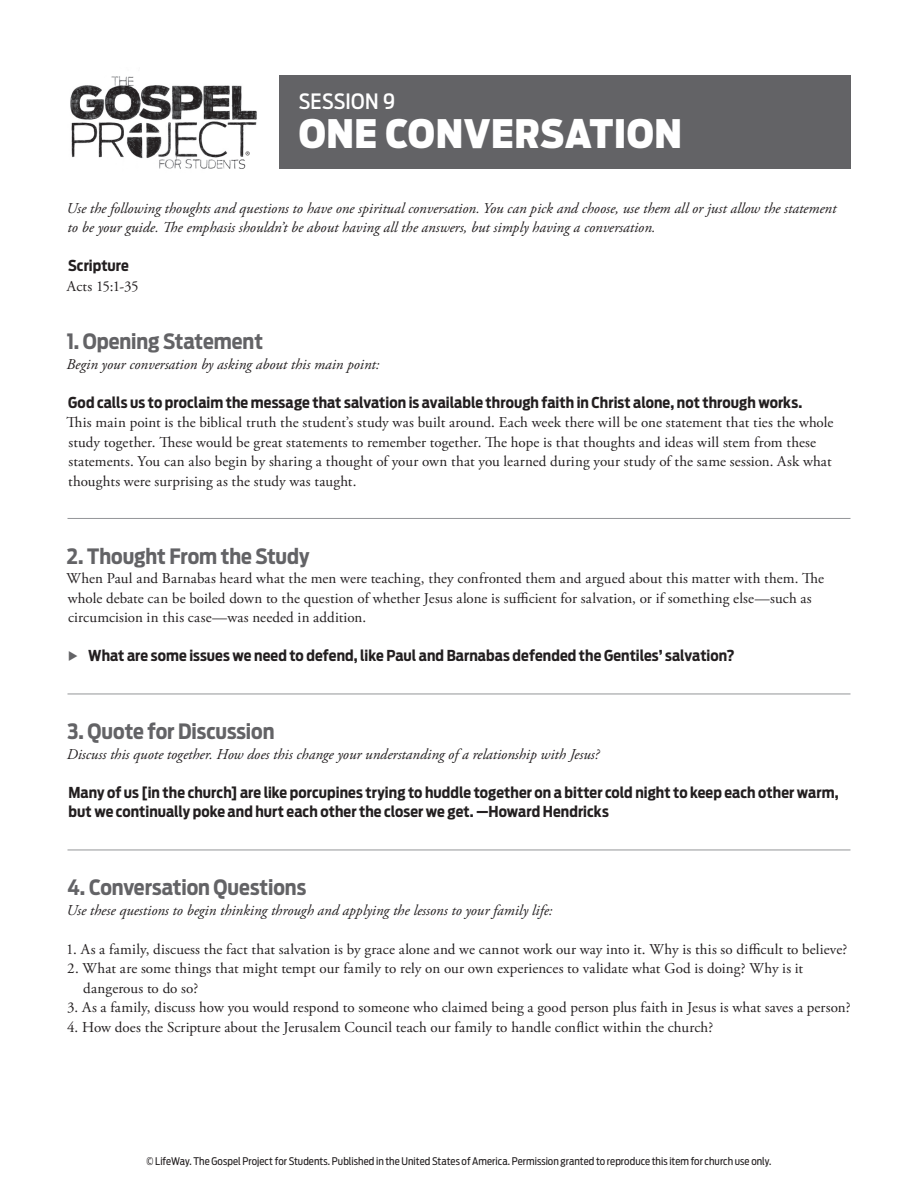
<style>
.page{position:relative;width:918px;height:1188px;background:#fff}
.page>*{position:absolute;margin:0;border:0;box-sizing:border-box;transform-origin:0 0}
.t1{font:900 39px "Antenna Cond";letter-spacing:.015em;color:#fff}
.t2{font:700 21px "Antenna Cond";letter-spacing:-.005em;color:#636366}
.t3{font:500 21px "Antenna Cond";letter-spacing:.01em;color:#fff}
.t4{font:15px/19.5px "Adobe Garamond Pro";letter-spacing:.01em;color:#231f20}
.t5{font:italic 15px/19.5px "Adobe Garamond Pro";color:#231f20}
.t6{font:700 15px/19.5px "Antenna Cond";letter-spacing:.005em;color:#231f20}
.t7{font:10.5px "Antenna Cond";letter-spacing:.005em;color:#231f20}
</style>
<div class="page">
<div style="left:279px;top:75px;width:571px;height:94px;background:#636366"></div>
<hr style="left:68px;top:518px;width:782px;height:1px;background:#939598">
<hr style="left:68px;top:694px;width:782px;height:1px;background:#939598">
<hr style="left:68px;top:850px;width:782px;height:1px;background:#939598">
<img style="left:111px;top:76px;width:23px;height:6px">
<img style="left:70px;top:82px;width:187px;height:76px">
<img style="left:141px;top:158px;width:105px;height:11px">
<svg style="left:246px;top:151px;width:4px;height:4px"></svg>
<p class="t3" style="left:299px;top:89px;width:98px">SESSION 9</p>
<p class="t1" style="left:299px;top:111px;width:385px">ONE CONVERSATION</p>
<p class="t5" style="left:67px;top:199px;width:771px">Use the following thoughts and questions to have one spiritual conversation. You can pick and choose, use them all or just allow the statement to be your guide. The emphasis shouldn’t be about having all the answers, but simply having a conversation.</p>
<p class="t6" style="left:68px;top:256px;width:62px">Scripture</p>
<p class="t4" style="left:67px;top:277px;width:73px">Acts 15:1-35</p>
<h2 class="t2" style="left:67px;top:329px;width:198px">1. Opening Statement</h2>
<p class="t5" style="left:67px;top:355px;width:315px">Begin your conversation by asking about this main point:</p>
<p class="t6" style="left:68px;top:393px;width:736px">God calls us to proclaim the message that salvation is available through faith in Christ alone, not through works.</p>
<p class="t4" style="left:67px;top:413px;width:768px">This main point is the biblical truth the student’s study was built around. Each week there will be one statement that ties the whole study together. These would be great statements to remember together. The hope is that thoughts and ideas will stem from these statements. You can also begin by sharing a thought of your own that you learned during your study of the same session. Ask what thoughts were surprising as the study was taught.</p>
<h2 class="t2" style="left:67px;top:544px;width:244px">2. Thought From the Study</h2>
<p class="t4" style="left:67px;top:569px;width:759px">When Paul and Barnabas heard what the men were teaching, they confronted them and argued about this matter with them. The whole debate can be boiled down to the question of whether Jesus alone is sufficient for salvation, or if something else—such as circumcision in this case—was needed in addition.</p>
<p class="t6" style="left:88px;top:646px;width:648px">What are some issues we need to defend, like Paul and Barnabas defended the Gentiles’ salvation?</p>
<h2 class="t2" style="left:67px;top:719px;width:209px">3. Quote for Discussion</h2>
<p class="t5" style="left:67px;top:745px;width:534px">Discuss this quote together. How does this change your understanding of a relationship with Jesus?</p>
<p class="t6" style="left:68px;top:783px;width:772px">Many of us [in the church] are like porcupines trying to huddle together on a bitter cold night to keep each other warm, but we continually poke and hurt each other the closer we get. —Howard Hendricks</p>
<h2 class="t2" style="left:68px;top:875px;width:240px">4. Conversation Questions</h2>
<p class="t5" style="left:67px;top:901px;width:488px">Use these questions to begin thinking through and applying the lessons to your family life:</p>
<p class="t4" style="left:66px;top:940px;width:782px">1. As a family, discuess the fact that salvation is by grace alone and we cannot work our way into it. Why is this so difficult to believe?</p>
<p class="t4" style="left:83px;top:959px;width:721px;text-indent:-16px">2. What are some things that might tempt our family to rely on our own experiences to validate what God is doing? Why is it dangerous to do so?</p>
<p class="t4" style="left:67px;top:998px;width:785px">3. As a family, discuss how you would respond to someone who claimed being a good person plus faith in Jesus is what saves a person?</p>
<p class="t4" style="left:67px;top:1018px;width:648px">4. How does the Scripture about the Jerusalem Council teach our family to handle conflict within the church?</p>
<p class="t7" style="left:147px;top:1155px;width:626px">© LifeWay. The Gospel Project for Students. Published in the United States of America. Permission granted to reproduce this item for church use only.</p>
</div>
